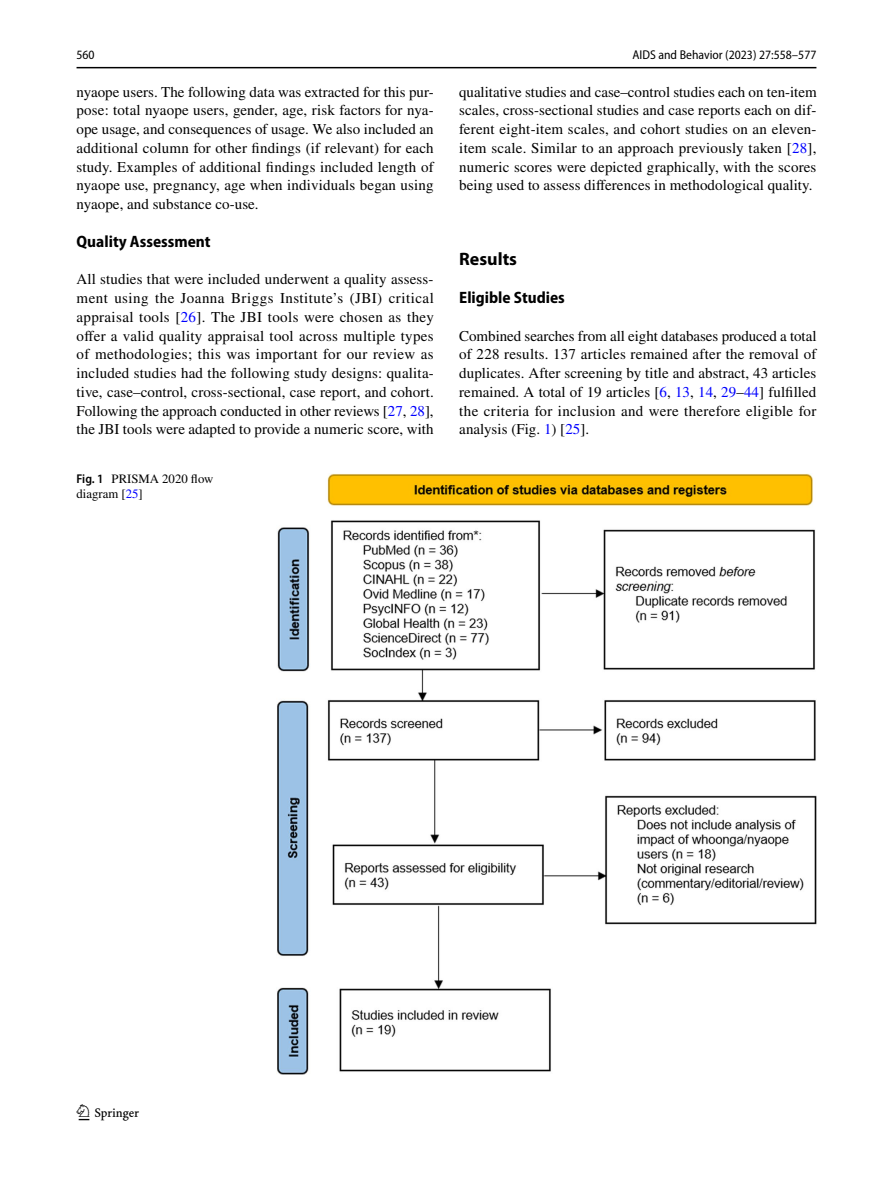
<style>
.page{position:relative;width:893px;height:1187px;background:#fff}
.page>*{position:absolute;margin:0;border:0;box-sizing:border-box;transform-origin:0 0}
.t1{font:22.5px "Springnew Regular 3";color:#000}
.t2{font:700 18px "Myriad Pro";color:#000}
.t3{font:700 semi-condensed 16.5px "Myriad Pro";color:#000}
.t4{font:15px/18.8px "STIX";letter-spacing:.005em;color:#000;text-align:justify}
.t5{font:semi-condensed 12.75px "Myriad Pro";color:#000}
.t6{font:12.75px/15px "STIX";color:#000}
.s1{color:#00f}
.s2{font-family:"Myriad Pro";font-weight:600;font-stretch:semi-condensed}
</style>
<div class="page">
<hr style="left:77px;top:67px;width:739px;height:1px;background:#000">
<img style="left:277px;top:473px;width:539px;height:600px">
<p class="t5" style="left:77px;top:48px;width:20px">560</p>
<p class="t5" style="left:632px;top:48px;width:185px">AIDS and Behavior (2023) 27:558–577</p>
<p class="t4" style="left:77px;top:83px;width:359px">nyaope users. The following data was extracted for this pur&shy;pose: total nyaope users, gender, age, risk factors for nya&shy;ope usage, and consequences of usage. We also included an additional column for other findings (if relevant) for each study. Examples of additional findings included length of nyaope use, pregnancy, age when individuals began using nyaope, and substance co-use.</p>
<p class="t3" style="left:77px;top:232px;width:136px">Quality Assessment</p>
<p class="t4" style="left:77px;top:271px;width:359px">All studies that were included underwent a quality assess&shy;ment using the Joanna Briggs Institute’s (JBI) critical appraisal tools [<span class="s1">26</span>]. The JBI tools were chosen as they offer a valid quality appraisal tool across multiple types of methodologies; this was important for our review as included studies had the following study designs: qualita&shy;tive, case–control, cross-sectional, case report, and cohort.<br>Following the approach conducted in other reviews [<span class="s1">27</span>, <span class="s1">28</span>], the JBI tools were adapted to provide a numeric score, with</p>
<p class="t6" style="left:77px;top:472px;width:138px"><span class="s2">Fig. 1</span> PRISMA 2020 flow diagram [<span class="s1">25</span>]</p>
<p class="t4" style="left:459px;top:83px;width:359px">qualitative studies and case–control studies each on ten-item scales, cross-sectional studies and case reports each on dif&shy;ferent eight-item scales, and cohort studies on an eleven&shy;item scale. Similar to an approach previously taken [<span class="s1">28</span>], numeric scores were depicted graphically, with the scores being used to assess differences in methodological quality.</p>
<p class="t2" style="left:459px;top:248px;width:59px">Results</p>
<p class="t3" style="left:459px;top:288px;width:107px">Eligible Studies</p>
<p class="t4" style="left:459px;top:327px;width:359px">Combined searches from all eight databases produced a total of 228 results. 137 articles remained after the removal of duplicates. After screening by title and abstract, 43 articles remained. A total of 19 articles [<span class="s1">6</span>, <span class="s1">13</span>, <span class="s1">14</span>, <span class="s1">29</span>–<span class="s1">44</span>] fulfilled the criteria for inclusion and were therefore eligible for analysis (Fig. <span class="s1">1</span>) [<span class="s1">25</span>].</p>
<h1 class="t1" style="left:79px;top:1104px;width:62px">1 3</h1>
</div>
